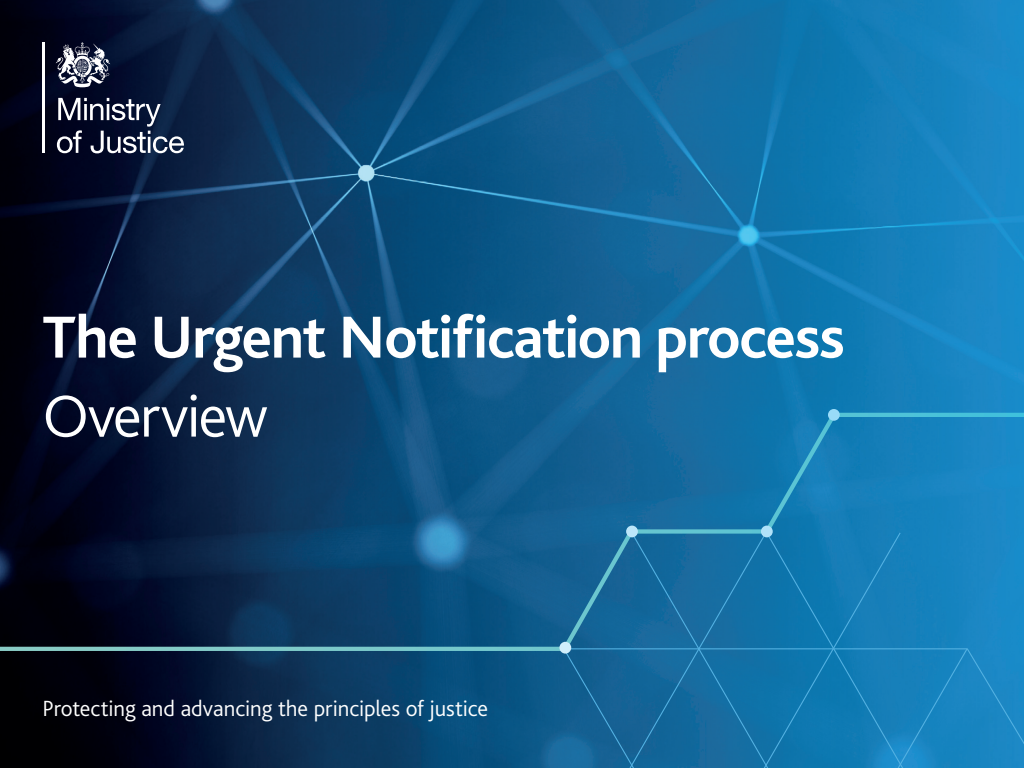
<style>
.page{position:relative;width:1024px;height:768px;background:#fff}
.page>*{position:absolute;margin:0;border:0;box-sizing:border-box;transform-origin:0 0}
.body_text{font:700 62px "Bliss 2";letter-spacing:-.025em;color:#fff}
.body_text-2{font:300 62px "Bliss 2";letter-spacing:-.03em;color:#fff}
.body_text-3{font:300 23px "Bliss 2";letter-spacing:-.005em;color:#fff}
</style>
<div class="page">
<img style="left:0;top:0;width:1024px;height:768px">
<svg style="left:562px;top:653px;width:462px;height:115px;background:#1773a9"></svg>
<svg style="left:765px;top:653px;width:144px;height:115px;background:#117bb3"></svg>
<svg style="left:0;top:411px;width:1024px;height:242px;background:#10527e"></svg>
<div style="left:828px;top:409px;width:12px;height:12px;background:#99dbf8;border-radius:50%"></div>
<div style="left:761px;top:526px;width:12px;height:11px;background:#b1e2f9;border-radius:50%"></div>
<div style="left:626px;top:526px;width:12px;height:11px;background:#bce6fa;border-radius:50%"></div>
<div style="left:559px;top:642px;width:12px;height:12px;background:#d1eefb;border-radius:50%"></div>
<hr style="left:43px;top:43px;width:2px;height:110px;background:#fff">
<svg style="left:57px;top:98px;width:127px;height:55px"></svg>
<svg style="left:56px;top:43px;width:55px;height:44px"></svg>
<p class="body_text" style="left:43px;top:299px;width:804px">The Urgent Notification process</p>
<p class="body_text-2" style="left:43px;top:378px;width:227px">Overview</p>
<p class="body_text-3" style="left:43px;top:694px;width:447px">Protecting and advancing the principles of justice</p>
</div>
